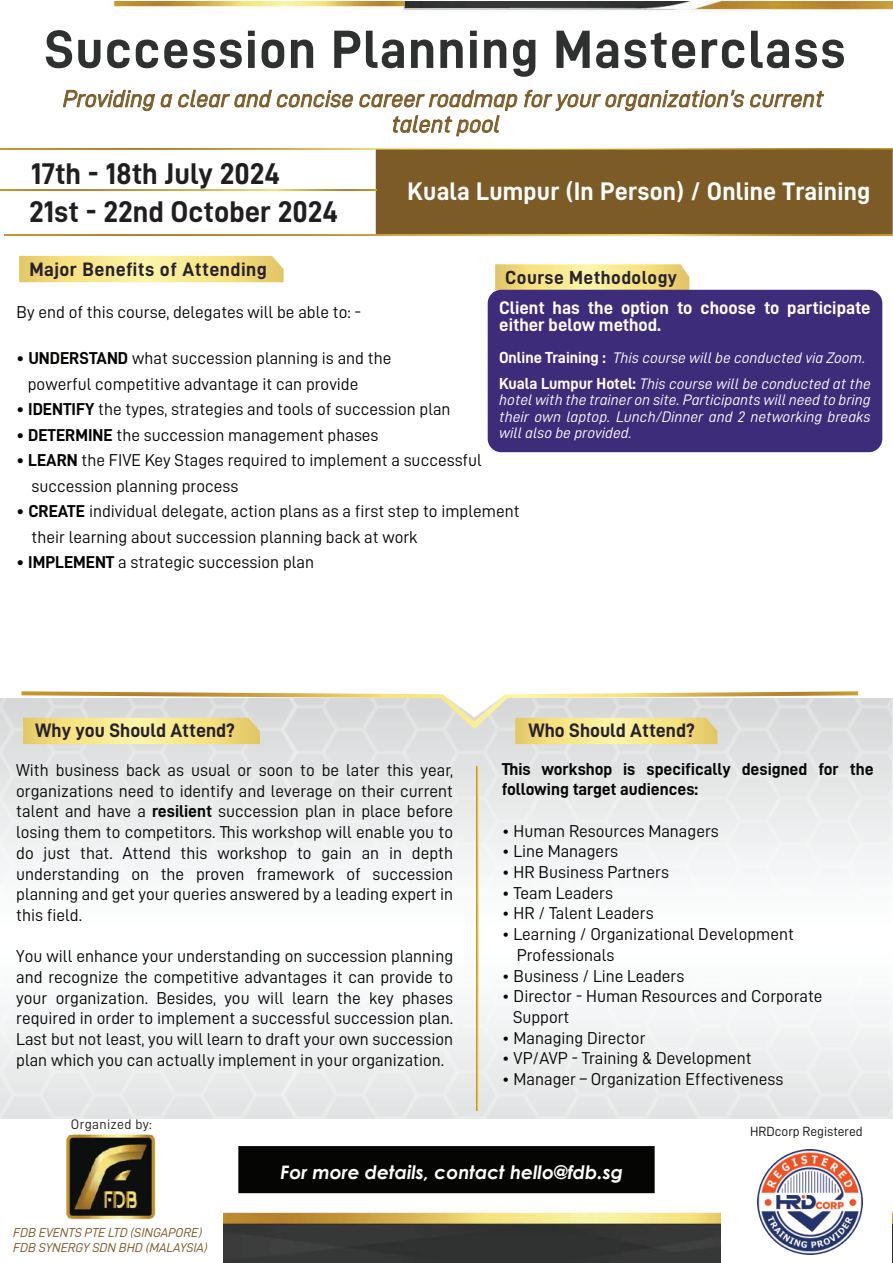
<style>
.page{position:relative;width:893px;height:1263px;background:#fff}
.page>*{position:absolute;margin:0;border:0;box-sizing:border-box;transform-origin:0 0}
.t1{font:54px "D DIN Bold";letter-spacing:.025em;color:#2f3030}
.t2{font:30px "D DIN Bold";color:#201e1e}
.t3{font:25.5px "D DIN Bold";letter-spacing:.005em;color:#fff}
.t4{font:24px/25.5px "D DIN Italic";color:#7c5b26;text-align:center}
.t5{font:19.5px "D DIN Bold";color:#26212e}
.t6{font:19.5px "D DIN Bold";letter-spacing:.025em;color:#26212e}
.t7{font:18.9px "D DIN Bold";letter-spacing:.025em;color:#28222f}
.t8{font:italic 700 18.6px "Century Gothic";color:#fff}
.t9{font:18.3px/17.5px "D DIN Bold";color:#fff}
.t10{font:17.25px/20.7px "D DIN";color:#050504}
.t11{font:17.25px/20.7px "D DIN Bold";color:#050504}
.t12{font:15.3px/16px "D DIN Italic";color:#fff}
.t13{font:13.95px "D DIN";letter-spacing:.025em;color:#201e1e}
.t14{font:13.35px "D DIN";color:#0e1110}
.t15{font:12.9px/15.5px "D DIN Italic";color:#7a5420}
.s1{font-family:"D DIN Bold";font-size:16.05px}
.s2{font-family:"D DIN Bold"}
</style>
<div class="page">
<img style="left:0;top:1px;width:892px;height:1262px">
<svg style="left:19px;top:256px;width:265px;height:26px;background:#f4e287"></svg>
<svg style="left:62px;top:89px;width:291px;height:22px"></svg>
<svg style="left:524px;top:89px;width:220px;height:22px"></svg>
<svg style="left:750px;top:90px;width:74px;height:21px"></svg>
<svg style="left:359px;top:89px;width:159px;height:48px"></svg>
<img style="left:0;top:698px;width:892px;height:420px">
<hr style="left:477px;top:766px;width:1px;height:345px;background:#e1bf5f">
<svg style="left:22px;top:691px;width:836px;height:53px;background:#e3dcbe"></svg>
<div style="left:0;top:1211px;width:222px;height:52px;background:#fff"></div>
<div style="left:721px;top:1211px;width:171px;height:52px;background:#fff"></div>
<img style="left:47px;top:1114px;width:127px;height:106px">
<img style="left:758px;top:1150px;width:104px;height:104px">
<svg style="left:0;top:148px;width:892px;height:2px;background:#c7a54f"></svg>
<div style="left:376px;top:150px;width:516px;height:83px;background:#7c5b26"></div>
<div style="left:376px;top:150px;width:517px;height:84px;border:1px solid #7c5b26"></div>
<svg style="left:0;top:189px;width:376px;height:2px"></svg>
<svg style="left:495px;top:264px;width:194px;height:26px;background:#f2e089"></svg>
<div style="left:488px;top:290px;width:394px;height:162px;background:#3d2c7a;border-radius:14px"></div>
<svg style="left:4px;top:234px;width:889px;height:2px;background:#caa245"></svg>
<div style="left:238px;top:1146px;width:417px;height:47px;background:#050504"></div>
<h1 class="t1" style="left:44px;top:19px;width:803px">Succession Planning Masterclass</h1>
<h3 class="t4" style="left:63px;top:85px;width:762px">Providing a clear and concise career roadmap for your organization’s current talent pool</h3>
<h2 class="t2" style="left:31px;top:158px;width:251px">17th - 18th July 2024</h2>
<h2 class="t2" style="left:29px;top:196px;width:310px">21st - 22nd October 2024</h2>
<h3 class="t3" style="left:407px;top:177px;width:464px">Kuala Lumpur (In Person) / Online Training</h3>
<p class="t6" style="left:29px;top:258px;width:239px">Major Benefits of Attending</p>
<p class="t7" style="left:505px;top:267px;width:173px">Course Methodology</p>
<p class="t9" style="left:499px;top:298px;width:373px">Client has the option to choose to participate either below method.</p>
<p class="t12" style="left:499px;top:344px;width:373px;line-height:26.2px"><span class="s1">Online Training :</span> This course will be conducted via Zoom.<br><span class="s1">Kuala Lumpur Hotel:</span> This course will be conducted at the</p>
<p class="t12" style="left:499px;top:392px;width:373px;text-align:justify">hotel with the trainer on site. Participants will need to bring their own laptop. Lunch/Dinner and 2 networking breaks will also be provided.</p>
<p class="t10" style="left:17px;top:301px;width:346px">By end of this course, delegates will be able to: -</p>
<p class="t10" style="left:28px;top:345px;width:365px;line-height:25.5px;text-indent:-11px"><span class="s2">• UNDERSTAND</span> what succession planning is and the powerful competitive advantage it can provide</p>
<p class="t10" style="left:17px;top:399px;width:435px"><span class="s2">• IDENTIFY</span> the types, strategies and tools of succession plan</p>
<p class="t10" style="left:17px;top:424px;width:363px"><span class="s2">• DETERMINE</span> the succession management phases</p>
<p class="t10" style="left:32px;top:447px;width:452px;line-height:25.5px;text-indent:-15px"><span class="s2">• LEARN</span> the FIVE Key Stages required to implement a successful succession planning process</p>
<p class="t10" style="left:32px;top:498px;width:489px;line-height:25.5px;text-indent:-15px"><span class="s2">• CREATE</span> individual delegate, action plans as a first step to implement their learning about succession planning back at work</p>
<p class="t10" style="left:17px;top:552px;width:299px"><span class="s2">• IMPLEMENT</span> a strategic succession plan</p>
<p class="t5" style="left:35px;top:720px;width:201px">Why you Should Attend?</p>
<p class="t5" style="left:528px;top:720px;width:168px">Who Should Attend?</p>
<p class="t11" style="left:502px;top:758px;width:374px">This workshop is specifically designed for the following target audiences:</p>
<p class="t10" style="left:502px;top:820px;width:219px">• Human Resources Managers</p>
<p class="t10" style="left:502px;top:841px;width:118px">• Line Managers</p>
<p class="t10" style="left:502px;top:861px;width:169px">• HR Business Partners</p>
<p class="t10" style="left:502px;top:882px;width:113px">• Team Leaders</p>
<p class="t10" style="left:502px;top:903px;width:153px">• HR / Talent Leaders</p>
<p class="t10" style="left:517px;top:923px;width:279px;text-indent:-15px">• Learning / Organizational Development<br>Professionals</p>
<p class="t10" style="left:502px;top:965px;width:184px">• Business / Line Leaders</p>
<p class="t10" style="left:513px;top:986px;width:311px;text-indent:-11px">• Director - Human Resources and Corporate<br>Support</p>
<p class="t10" style="left:502px;top:1027px;width:145px">• Managing Director</p>
<p class="t10" style="left:502px;top:1048px;width:252px">• VP/AVP - Training &amp; Development</p>
<p class="t10" style="left:502px;top:1068px;width:283px">• Manager – Organization Effectiveness</p>
<p class="t10" style="left:16px;top:759px;width:438px;text-align:justify">With business back as usual or soon to be later this year, organizations need to identify and leverage on their current talent and have a <span class="s2">resilient</span> succession plan in place before losing them to competitors. This workshop will enable you to do just that. Attend this workshop to gain an in depth understanding on the proven framework of succession planning and get your queries answered by a leading expert in this field.</p>
<p class="t10" style="left:16px;top:946px;width:438px;text-align:justify">You will enhance your understanding on succession planning and recognize the competitive advantages it can provide to your organization. Besides, you will learn the key phases required in order to implement a successful succession plan.<br>Last but not least, you will learn to draft your own succession plan which you can actually implement in your organization.</p>
<p class="t13" style="left:71px;top:1116px;width:82px">Organized by:</p>
<p class="t15" style="left:13px;top:1224px;width:196px">FDB EVENTS PTE LTD (SINGAPORE)<br>FDB SYNERGY SDN BHD (MALAYSIA)</p>
<p class="t8" style="left:280px;top:1158px;width:344px">For more details, contact hello@fdb.sg</p>
<p class="t14" style="left:750px;top:1124px;width:114px">HRDcorp Registered</p>
</div>
